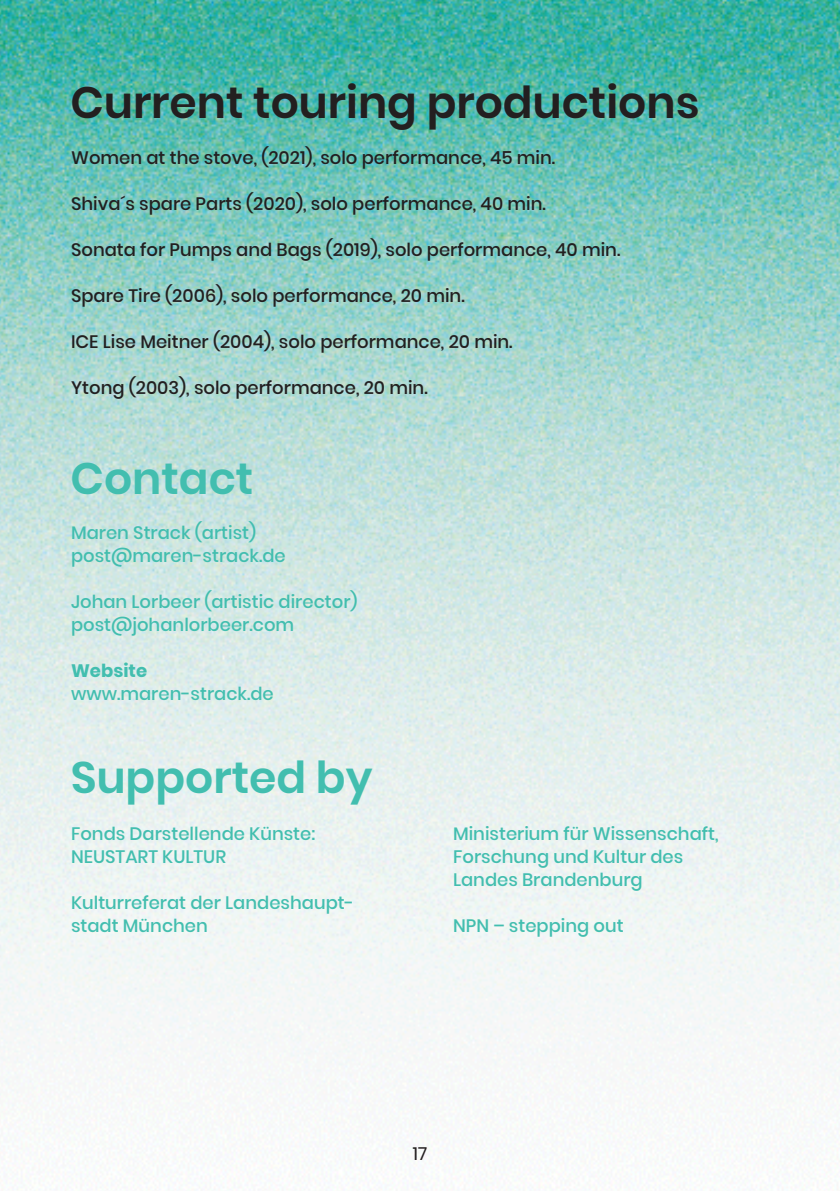
<style>
.page{position:relative;width:840px;height:1191px;background:#fff}
.page>*{position:absolute;margin:0;border:0;box-sizing:border-box;transform-origin:0 0}
.t1{font:600 44px "Poppins";color:#231f20}
.t2{font:600 44px "Poppins";color:#42beaf}
.t3{font:500 18px/23px "Poppins";color:#42beaf}
.t4{font:500 18px "Poppins";color:#231f20}
.t5{font:700 18px "Poppins";color:#42beaf}
.t6{font:18px "Poppins";color:#231f20}
</style>
<div class="page">
<img style="left:0;top:0;width:839px;height:1133px">
<h1 class="t1" style="left:71px;top:77px;width:630px">Current touring productions</h1>
<p class="t4" style="left:71px;top:147px;width:485px">Women at the stove, (2021), solo performance, 45 min.</p>
<p class="t4" style="left:71px;top:193px;width:476px">Shiva´s spare Parts (2020), solo performance, 40 min.</p>
<p class="t4" style="left:71px;top:239px;width:550px">Sonata for Pumps and Bags (2019), solo performance, 40 min.</p>
<p class="t4" style="left:71px;top:285px;width:395px">Spare Tire (2006), solo performance, 20 min.</p>
<p class="t4" style="left:71px;top:331px;width:443px">ICE Lise Meitner (2004), solo performance, 20 min.</p>
<p class="t4" style="left:71px;top:377px;width:358px">Ytong (2003), solo performance, 20 min.</p>
<h1 class="t2" style="left:71px;top:453px;width:184px">Contact</h1>
<p class="t3" style="left:71px;top:521px;width:216px">Maren Strack (artist) post@maren-strack.de</p>
<p class="t3" style="left:71px;top:590px;width:288px">Johan Lorbeer (artistic director) post@johanlorbeer.com</p>
<p class="t5" style="left:71px;top:660px;width:78px">Website</p>
<p class="t3" style="left:71px;top:682px;width:204px">www.maren-strack.de</p>
<h1 class="t2" style="left:71px;top:752px;width:303px">Supported by</h1>
<p class="t3" style="left:71px;top:822px;width:245px">Fonds Darstellende Künste:<br>NEUSTART KULTUR</p>
<p class="t3" style="left:71px;top:891px;width:284px">Kulturreferat der Landeshaupt&shy;stadt München</p>
<p class="t3" style="left:453px;top:822px;width:267px">Ministerium für Wissenschaft,<br>Forschung und Kultur des<br>Landes Brandenburg</p>
<p class="t3" style="left:453px;top:914px;width:172px">NPN – stepping out</p>
<p class="t6" style="left:412px;top:1141px;width:16px">1717</p>
</div>
